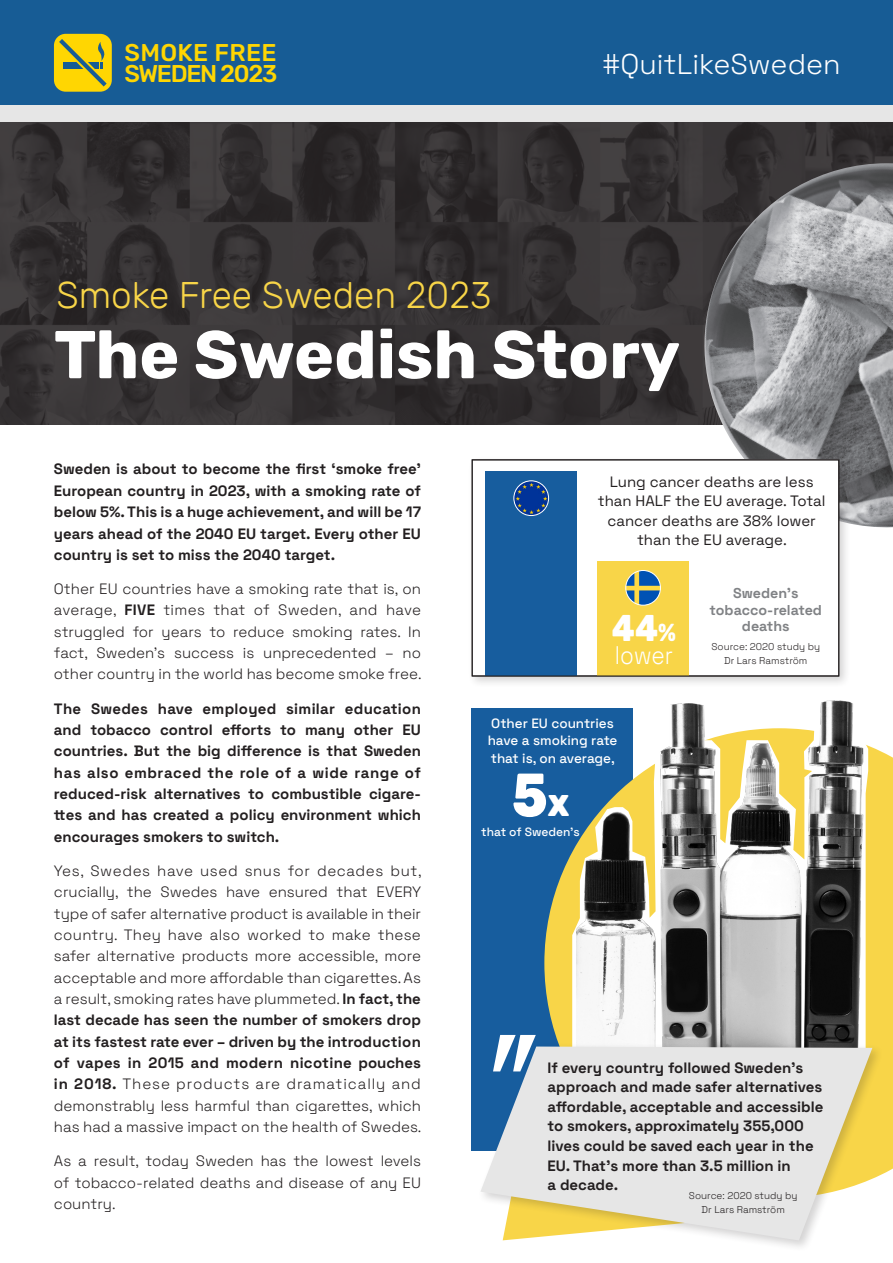
<style>
.page{position:relative;width:893px;height:1263px;background:#fff}
.page>*{position:absolute;margin:0;border:0;box-sizing:border-box;transform-origin:0 0}
.t1{font:700 67.5px "Rubik";color:#fff}
.t2{font:800 61.05px "Rubik";color:#fff;scale:.88 1}
.t3{font:800 37.2px "Rubik";color:#fff;scale:.88 1}
.t4{font:300 37.05px "Rubik";color:#f8d548}
.t5{font:300 28.5px "Space Grotesk";color:#fff}
.t6{font:300 25.5px "Space Grotesk";letter-spacing:-.005em;color:#fff;scale:.88 1}
.t7{font:500 24.3px/21.5px "Rubik";letter-spacing:-.055em;color:#ffd602}
.t8{font:300 15px/21.3px "Space Grotesk";color:#231f20;text-align:justify}
.t9{font:700 15px/21.3px "Space Grotesk";color:#231f20;text-align:justify}
.t10{font:15px/19.5px "Space Grotesk";color:#231f20;text-align:center}
.t11{font:700 14.25px/16.5px "Space Grotesk";color:#808285;text-align:center}
.t12{font:500 13.5px/17.4px "Space Grotesk";color:#fff}
.t13{font:500 12px "Space Grotesk";color:#fff}
.t14{font:300 9.9px "Space Grotesk";color:#231f20}
.s1{font-weight:700}
.s2{font-size:24.6px}
.s3{font-size:40.35px}
</style>
<div class="page">
<div style="left:0;top:25px;width:893px;height:97px;background:#e6e6e6"></div>
<div style="left:0;top:0;width:893px;height:104px;background:#175c95"></div>
<div style="left:54px;top:34px;width:58px;height:58px;background:#ffd602;border-radius:12px"></div>
<svg style="left:56px;top:36px;width:53px;height:53px"></svg>
<svg style="left:0;top:123px;width:893px;height:302px;background:#343132"></svg>
<div style="left:471px;top:708px;width:161px;height:443px;background:#175d9e"></div>
<svg style="left:544px;top:853px;width:349px;height:321px;fill:#f8d548"></svg>
<img style="left:577px;top:700px;width:316px;height:361px">
<div style="left:478px;top:1042px;width:406px;height:210px;background:#231f20;opacity:.2"></div>
<svg style="left:480px;top:1046px;width:392px;height:194px;background:#e0dfd4"></svg>
<svg style="left:493px;top:1035px;width:43px;height:36px"></svg>
<img style="left:679px;top:163px;width:214px;height:365px">
<div style="left:468px;top:456px;width:383px;height:232px;background:#231f20;opacity:.2"></div>
<div style="left:472px;top:460px;width:367px;height:216px;background:#fff"></div>
<div style="left:485px;top:472px;width:92px;height:204px;background:#175d9e"></div>
<div style="left:597px;top:561px;width:92px;height:115px;background:#f8d548"></div>
<img style="left:514px;top:481px;width:35px;height:34px;border-radius:17px">
<div style="left:513px;top:480px;width:36px;height:36px;border:1px solid #fff;border-radius:50%"></div>
<img style="left:626px;top:570px;width:34px;height:35px;border-radius:17px">
<div style="left:625px;top:570px;width:36px;height:36px;border:1px solid #fff;border-radius:50%"></div>
<div style="left:472px;top:460px;width:367px;height:216px;border:1px solid #231f20"></div>
<p class="t7" style="left:125px;top:42px;width:154px">SMOKE FREE<br>SWEDEN 2023</p>
<p class="t5" style="left:603px;top:44px;width:239px">#QuitLikeSweden</p>
<p class="t4" style="left:56px;top:275px;width:436px">Smoke Free Sweden 2023</p>
<p class="t1" style="left:54px;top:315px;width:628px">The Swedish Story</p>
<p class="t9" style="left:54px;top:458px;width:368px">Sweden is about to become the first ‘smoke free’ European country in 2023, with a smoking rate of below 5%. This is a huge achievement, and will be 17 years ahead of the 2040 EU target. Every other EU country is set to miss the 2040 target.</p>
<p class="t8" style="left:54px;top:577px;width:369px">Other EU countries have a smoking rate that is, on average, <span class="s1">FIVE</span> times that of Sweden, and have struggled for years to reduce smoking rates. In fact, Sweden’s success is unprecedented – no other country in the world has become smoke free.</p>
<p class="t9" style="left:54px;top:697px;width:368px">The Swedes have employed similar education and tobacco control efforts to many other EU countries. But the big difference is that Sweden has also embraced the role of a wide range of reduced-risk alternatives to combustible cigare&shy;ttes and has created a policy environment which encourages smokers to switch.</p>
<p class="t8" style="left:54px;top:859px;width:369px">Yes, Swedes have used snus for decades but, crucially, the Swedes have ensured that EVERY type of safer alternative product is available in their</p>
<p class="t8" style="left:54px;top:923px;width:369px">country. They have also worked to make these safer alternative products more accessible, more acceptable and more affordable than cigarettes. As a result, smoking rates have plummeted. <span class="s1">In fact, the last decade has seen the number of smokers drop at its fastest rate ever – driven by the introduction of vapes in 2015 and modern nicotine pouches in 2018.</span> These products are dramatically and demonstrably less harmful than cigarettes, which has had a massive impact on the health of Swedes.</p>
<p class="t8" style="left:54px;top:1149px;width:368px">As a result, today Sweden has the lowest levels of tobacco-related deaths and disease of any EU country.</p>
<p class="t10" style="left:598px;top:471px;width:229px">Lung cancer deaths are less than HALF the EU average. Total cancer deaths are 38% lower than the EU average.</p>
<p class="t3" style="left:612px;top:607px;width:74px">44<span class="s2">%</span></p>
<p class="t6" style="left:615px;top:636px;width:68px">lower</p>
<p class="t12" style="left:488px;top:714px;width:131px">Other EU countries have a smoking rate that is, on average,</p>
<p class="t2" style="left:512px;top:761px;width:67px">5<span class="s3">x</span></p>
<p class="t13" style="left:481px;top:822px;width:100px">that of Sweden’s</p>
<p class="t11" style="left:733px;top:584px;width:67px">Sweden’s</p>
<p class="t11" style="left:710px;top:601px;width:114px">tobacco-related deaths</p>
<p class="t14" style="left:711px;top:640px;width:110px">Source: 2020 study by</p>
<p class="t14" style="left:724px;top:653px;width:85px">Dr Lars Ramström</p>
<p class="t9" style="left:547px;top:1057px;width:277px;line-height:19.5px;text-align:left">If every country followed Sweden’s approach and made safer alternatives affordable, acceptable and accessible</p>
<p class="t9" style="left:547px;top:1115px;width:258px">to smokers, approximately 355,000</p>
<p class="t9" style="left:547px;top:1134px;width:268px">lives could be saved each year in the</p>
<p class="t9" style="left:547px;top:1154px;width:245px">EU. That’s more than 3.5 million in</p>
<p class="t9" style="left:547px;top:1173px;width:72px">a decade.</p>
<p class="t14" style="left:689px;top:1188px;width:110px">Source: 2020 study by</p>
<p class="t14" style="left:702px;top:1202px;width:85px">Dr Lars Ramström</p>
</div>
